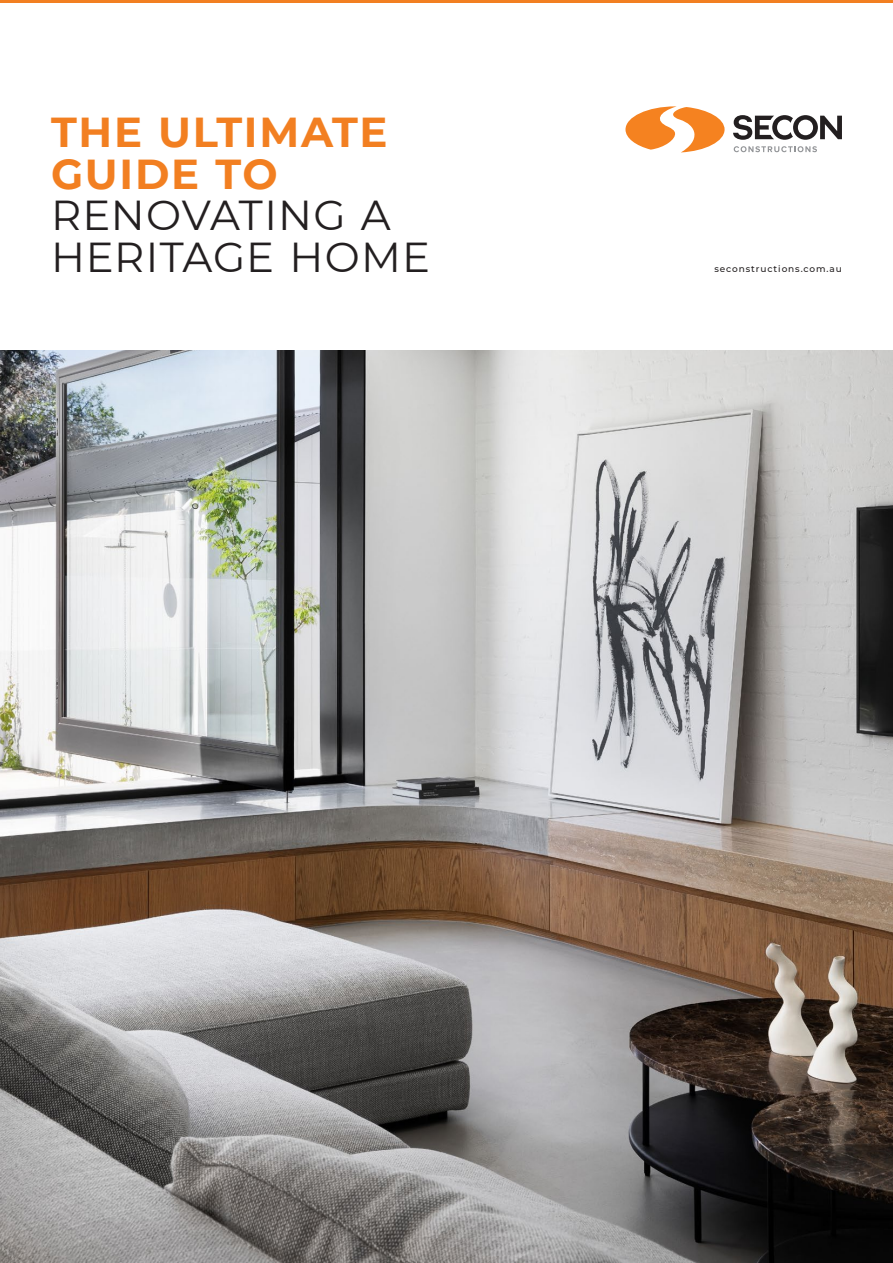
<style>
.page{position:relative;width:893px;height:1263px;background:#fff}
.page>*{position:absolute;margin:0;border:0;box-sizing:border-box;transform-origin:0 0}
.t1{font:41.7px/41.7px "Montserrat";letter-spacing:.025em;color:#231f20}
.t2{font:700 41.7px/41.7px "Montserrat";letter-spacing:.04em;color:#f27f21}
.t3{font:500 9px "Montserrat";letter-spacing:.1em;color:#231f20}
</style>
<div class="page">
<img style="left:0;top:350px;width:892px;height:912px">
<hr style="left:0;top:0;width:893px;height:3px;background:#f27f21">
<svg style="left:625px;top:106px;width:100px;height:46px"></svg>
<svg style="left:733px;top:115px;width:109px;height:25px"></svg>
<svg style="left:734px;top:146px;width:83px;height:6px"></svg>
<p class="t2" style="left:51px;top:114px;width:338px">THE ULTIMATE<br>GUIDE TO</p>
<p class="t1" style="left:51px;top:198px;width:380px">RENOVATING A<br>HERITAGE HOME</p>
<p class="t3" style="left:714px;top:265px;width:129px">seconstructions.com.au</p>
</div>
